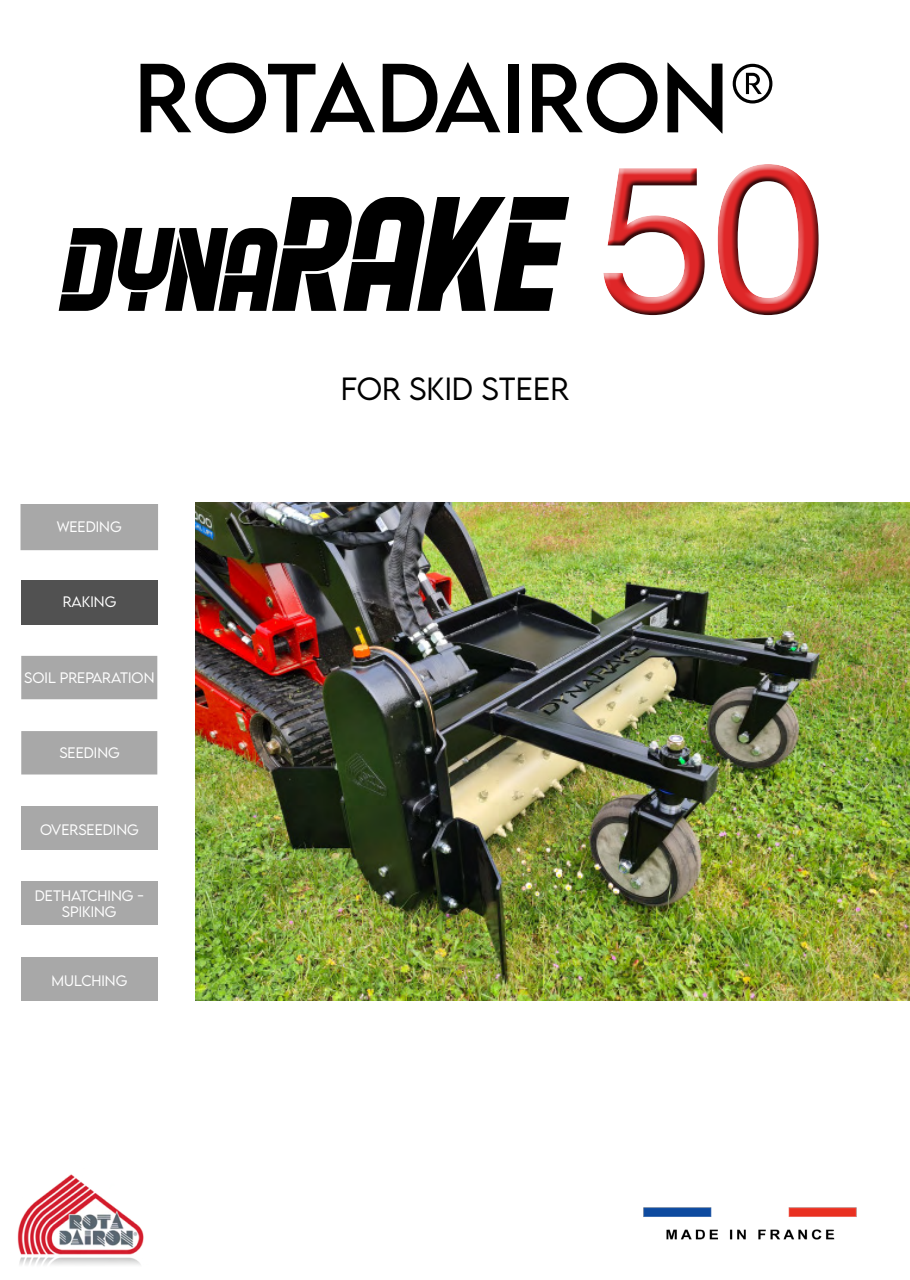
<style>
.page{position:relative;width:910px;height:1280px;background:#fff}
.page>*{position:absolute;margin:0;border:0;box-sizing:border-box;transform-origin:0 0}
.t1{font:210px "Swiss 721 BT";color:#df2728}
.t2{font:87px "LEMONMILK";color:#000}
.t3{font:300 28.5px "LEMONMILK";color:#000}
.t4{font:300 13.5px/16.2px "LEMONMILK";color:#fff}
</style>
<div class="page">
<div style="left:602px;top:164px;width:223px;height:157px;background:#000;opacity:.75"></div>
<div style="left:21px;top:504px;width:137px;height:46px;background:#a8a8a8"></div>
<div style="left:21px;top:656px;width:136px;height:43px;background:#a8a8a8"></div>
<div style="left:21px;top:806px;width:136px;height:44px;background:#a8a8a8"></div>
<div style="left:21px;top:881px;width:136px;height:44px;background:#a8a8a8"></div>
<div style="left:21px;top:957px;width:136px;height:43px;background:#a8a8a8"></div>
<div style="left:21px;top:580px;width:136px;height:44px;background:#515151"></div>
<div style="left:21px;top:731px;width:136px;height:43px;background:#a8a8a8"></div>
<img style="left:196px;top:502px;width:714px;height:498px">
<img style="left:643px;top:1207px;width:214px;height:33px">
<img style="left:17px;top:1174px;width:127px;height:91px">
<svg style="left:59px;top:197px;width:510px;height:114px;fill:#000"></svg>
<p class="t2" style="left:134px;top:41px;width:644px">ROTADAIRON®</p>
<p class="t4" style="left:57px;top:519px;width:23px">WEED</p>
<p class="t4" style="left:96px;top:519px;width:27px">ING</p>
<p class="t4" style="left:63px;top:594px;width:55px">RAKING</p>
<p class="t4" style="left:24px;top:669px;width:132px">SOIL PRE PARATION</p>
<p class="t4" style="left:59px;top:747px;width:10px">SEED</p>
<p class="t4" style="left:94px;top:747px;width:27px">ING</p>
<p class="t4" style="left:40px;top:822px;width:31px">OVERSEED</p>
<p class="t4" style="left:113px;top:822px;width:27px">ING</p>
<p class="t4" style="left:35px;top:887px;width:10px">DET</p>
<p class="t4" style="left:61px;top:887px;width:84px">HATCHING -<br>SPIKING</p>
<p class="t4" style="left:52px;top:972px;width:77px">MULCHING</p>
<p class="t3" style="left:341px;top:370px;width:230px">FOR SKID STEER</p>
<h1 class="t1" style="left:598px;top:109px;width:230px">50</h1>
</div>
